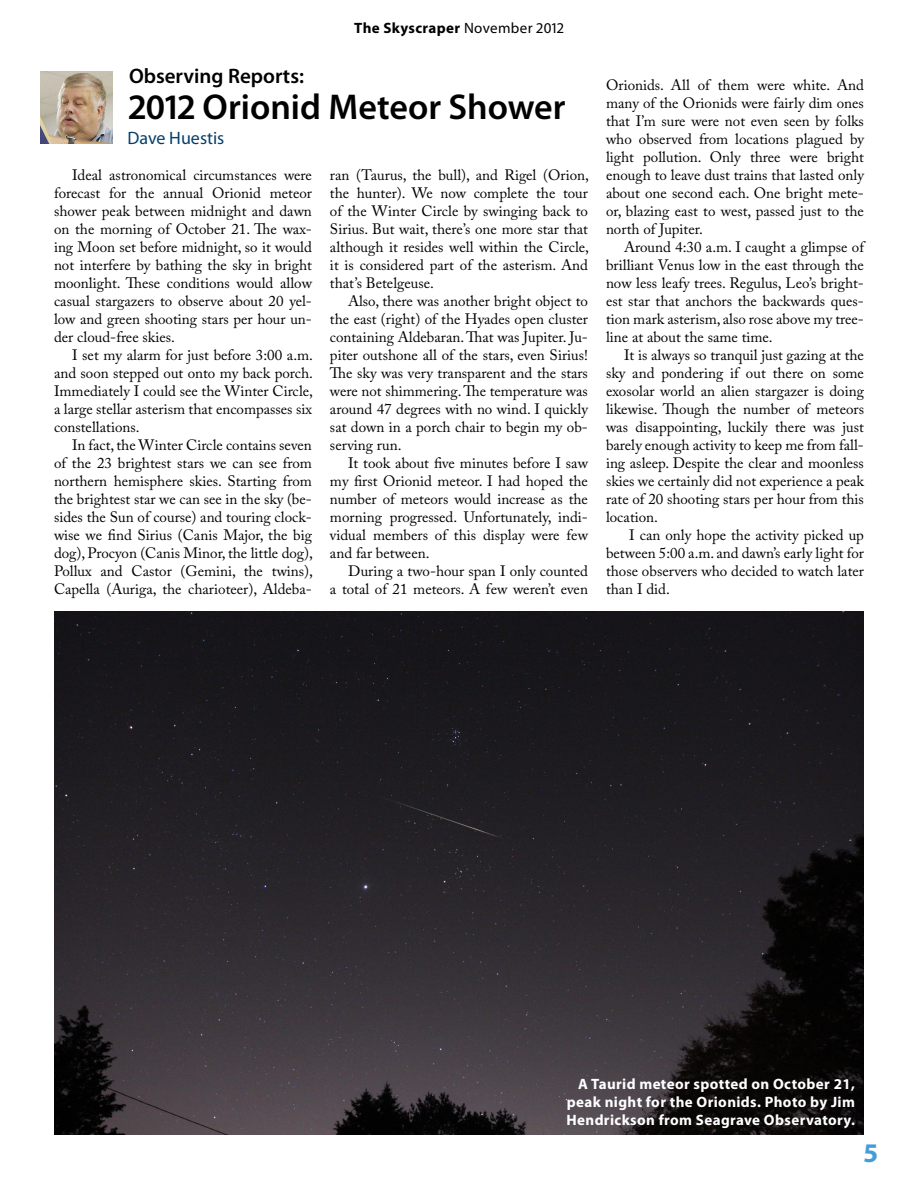
<style>
.page{position:relative;width:918px;height:1188px;background:#fff}
.page>*{position:absolute;margin:0;border:0;box-sizing:border-box;transform-origin:0 0}
.t1{font:600 36px "Myriad Pro";color:#000}
.t2{font:700 27px "Myriad Pro";color:#459dd7}
.t3{font:600 21px "Myriad Pro";color:#000}
.t4{font:18px "Myriad Pro";color:#053f6b}
.t5{font:15px/18px "Adobe Caslon Pro";color:#000;text-align:justify}
.t6{font:700 15px/18px "Myriad Pro";letter-spacing:.025em;color:#fff;text-align:justify}
.t7{font:700 15px "Myriad Pro";letter-spacing:.025em;color:#000}
.s1{font-weight:400}
</style>
<div class="page">
<img style="left:40px;top:72px;width:72px;height:72px">
<img style="left:54px;top:612px;width:810px;height:523px">
<p class="t7" style="left:354px;top:18px;width:211px">The Skyscraper <span class="s1">November 2012</span></p>
<h3 class="t3" style="left:129px;top:62px;width:177px">Observing Reports:</h3>
<h1 class="t1" style="left:129px;top:84px;width:438px">2012 Orionid Meteor Shower</h1>
<p class="t4" style="left:128px;top:127px;width:98px">Dave Huestis</p>
<p class="t5" style="left:54px;top:166px;width:260px;text-indent:18px">Ideal astronomical circumstances were forecast for the annual Orionid meteor shower peak between midnight and dawn on the morning of October 21. The wax&shy;ing Moon set before midnight, so it would not interfere by bathing the sky in bright moonlight. These conditions would allow casual stargazers to observe about 20 yel&shy;low and green shooting stars per hour un&shy;der cloud-free skies.</p>
<p class="t5" style="left:54px;top:346px;width:261px;text-indent:18px">I set my alarm for just before 3:00 a.m. and soon stepped out onto my back porch.<br>Immediately I could see the Winter Circle, a large stellar asterism that encompasses six constellations.</p>
<p class="t5" style="left:54px;top:436px;width:261px;text-indent:18px">In fact, the Winter Circle contains seven of the 23 brightest stars we can see from northern hemisphere skies. Starting from the brightest star we can see in the sky (be&shy;sides the Sun of course) and touring clock&shy;wise we find Sirius (Canis Major, the big dog), Procyon (Canis Minor, the little dog), Pollux and Castor (Gemini, the twins), Capella (Auriga, the charioteer), Aldeba-</p>
<p class="t5" style="left:330px;top:166px;width:261px">ran (Taurus, the bull), and Rigel (Orion, the hunter). We now complete the tour of the Winter Circle by swinging back to Sirius. But wait, there’s one more star that although it resides well within the Circle, it is considered part of the asterism. And that’s Betelgeuse.</p>
<p class="t5" style="left:330px;top:292px;width:260px;text-indent:18px">Also, there was another bright object to the east (right) of the Hyades open cluster containing Aldebaran. That was Jupiter. Ju&shy;piter outshone all of the stars, even Sirius!<br>The sky was very transparent and the stars were not shimmering. The temperature was around 47 degrees with no wind. I quickly sat down in a porch chair to begin my ob&shy;serving run.</p>
<p class="t5" style="left:330px;top:454px;width:260px;text-indent:18px">It took about five minutes before I saw my first Orionid meteor. I had hoped the number of meteors would increase as the morning progressed. Unfortunately, indi&shy;vidual members of this display were few and far between.</p>
<p class="t5" style="left:330px;top:562px;width:260px;text-align:right">During a two-hour span I only counted<br>a total of 21 meteors. A few weren’t even</p>
<p class="t5" style="left:606px;top:76px;width:260px">Orionids. All of them were white. And many of the Orionids were fairly dim ones that I’m sure were not even seen by folks who observed from locations plagued by light pollution. Only three were bright enough to leave dust trains that lasted only about one second each. One bright mete&shy;or, blazing east to west, passed just to the north of Jupiter.</p>
<p class="t5" style="left:606px;top:238px;width:260px;text-indent:18px">Around 4:30 a.m. I caught a glimpse of brilliant Venus low in the east through the now less leafy trees. Regulus, Leo’s bright&shy;est star that anchors the backwards ques&shy;tion mark asterism, also rose above my tree&shy;line at about the same time.</p>
<p class="t5" style="left:606px;top:346px;width:260px;text-indent:18px">It is always so tranquil just gazing at the sky and pondering if out there on some exosolar world an alien stargazer is doing likewise. Though the number of meteors was disappointing, luckily there was just barely enough activity to keep me from fall&shy;ing asleep. Despite the clear and moonless skies we certainly did not experience a peak rate of 20 shooting stars per hour from this location.</p>
<p class="t5" style="left:606px;top:526px;width:260px;text-indent:23px">I can only hope the activity picked up between 5:00 a.m. and dawn’s early light for those observers who decided to watch later than I did.</p>
<p class="t6" style="left:567px;top:1074px;width:290px;text-indent:12px">A Taurid meteor spotted on October 21, peak night for the Orionids. Photo by Jim Hendrickson from Seagrave Observatory.</p>
<h2 class="t2" style="left:864px;top:1135px;width:15px">5</h2>
</div>
